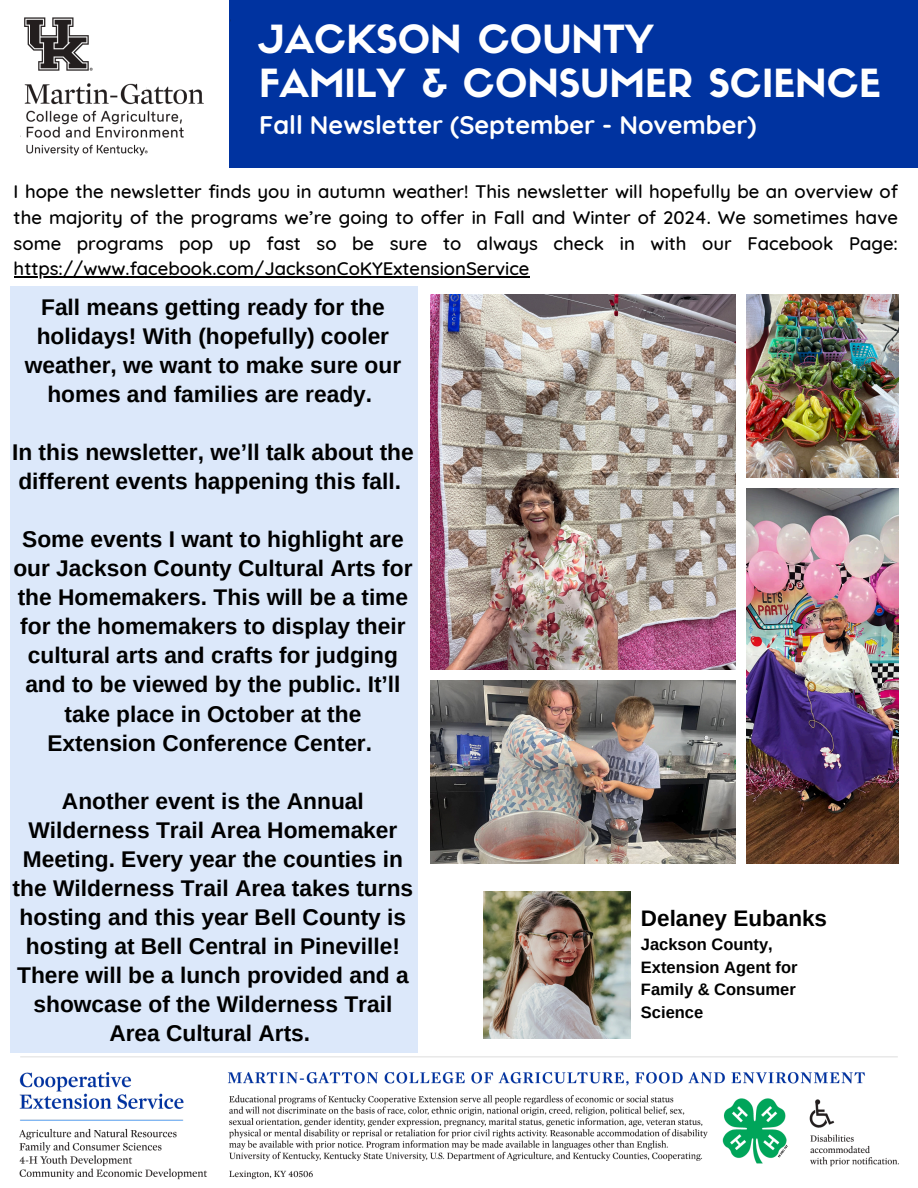
<style>
.page{position:relative;width:918px;height:1188px;background:#fff}
.page>*{position:absolute;margin:0;border:0;box-sizing:border-box;transform-origin:0 0}
.t1{font:38.1px/44.4px "Sifonn Basic";color:#fff}
.t2{font:700 25.35px "Quicksand";color:#fff}
.t3{font:700 22.8px/29.1px "Arimo";color:#000;text-align:center}
.t4{font:700 22.5px "Arimo";color:#000}
.t5{font:500 18.45px/25.8px "Quicksand";color:#000;text-align:justify}
.t6{font:700 16.5px/22.5px "Arimo";color:#000}
</style>
<div class="page">
<img style="left:430px;top:295px;width:305px;height:375px">
<img style="left:746px;top:295px;width:152px;height:182px">
<img style="left:430px;top:681px;width:305px;height:182px">
<img style="left:746px;top:488px;width:152px;height:375px">
<div style="left:229px;top:0;width:689px;height:168px;background:#0033a0"></div>
<img style="left:20px;top:110px;width:164px;height:46px">
<img style="left:10px;top:1048px;width:889px;height:132px">
<img style="left:24px;top:17px;width:207px;height:88px">
<div style="left:11px;top:286px;width:407px;height:767px;background:#dce8fa"></div>
<img style="left:483px;top:891px;width:147px;height:147px">
<hr style="left:14px;top:277px;width:515px;height:1px;background:#000">
<p class="t1" style="left:259px;top:21px;width:623px">JACKSON COUNTY<br>FAMILY &amp; CONSUMER SCIENCE</p>
<p class="t2" style="left:259px;top:109px;width:499px">Fall Newsletter (September - November)</p>
<h3 class="t5" style="left:14px;top:178px;width:886px">I hope the newsletter finds you in autumn weather! This newsletter will hopefully be an overview of the majority of the programs we’re going to offer in Fall and Winter of 2024. We sometimes have some programs pop up fast so be sure to always check in with our Facebook Page:</h3>
<p class="t5" style="left:14px;top:256px;width:517px">https://www.facebook.com/JacksonCoKYExtensionService</p>
<p class="t3" style="left:25px;top:293px;width:378px">Fall means getting ready for the holidays! With (hopefully) cooler weather, we want to make sure our homes and families are ready.</p>
<p class="t3" style="left:12px;top:438px;width:403px;text-align:left">In this newsletter, we’ll talk about the different events happening this fall.</p>
<p class="t3" style="left:13px;top:525px;width:401px">Some events I want to highlight are our Jackson County Cultural Arts for the Homemakers. This will be a time for the homemakers to display their cultural arts and crafts for judging and to be viewed by the public. It’ll take place in October at the Extension Conference Center.</p>
<p class="t3" style="left:13px;top:786px;width:402px">Another event is the Annual<br>Wilderness Trail Area Homemaker<br>Meeting. Every year the counties in the Wilderness Trail Area takes turns hosting and this year Bell County is hosting at Bell Central in Pineville!<br>There will be a lunch provided and a showcase of the Wilderness Trail<br>Area Cultural Arts.</p>
<h4 class="t4" style="left:641px;top:905px;width:188px">Delaney Eubanks</h4>
<h3 class="t6" style="left:641px;top:933px;width:133px">Jackson County,</h3>
<h3 class="t6" style="left:641px;top:956px;width:158px">Extension Agent for</h3>
<h3 class="t6" style="left:641px;top:978px;width:156px">Family &amp; Consumer<br>Science</h3>
</div>
